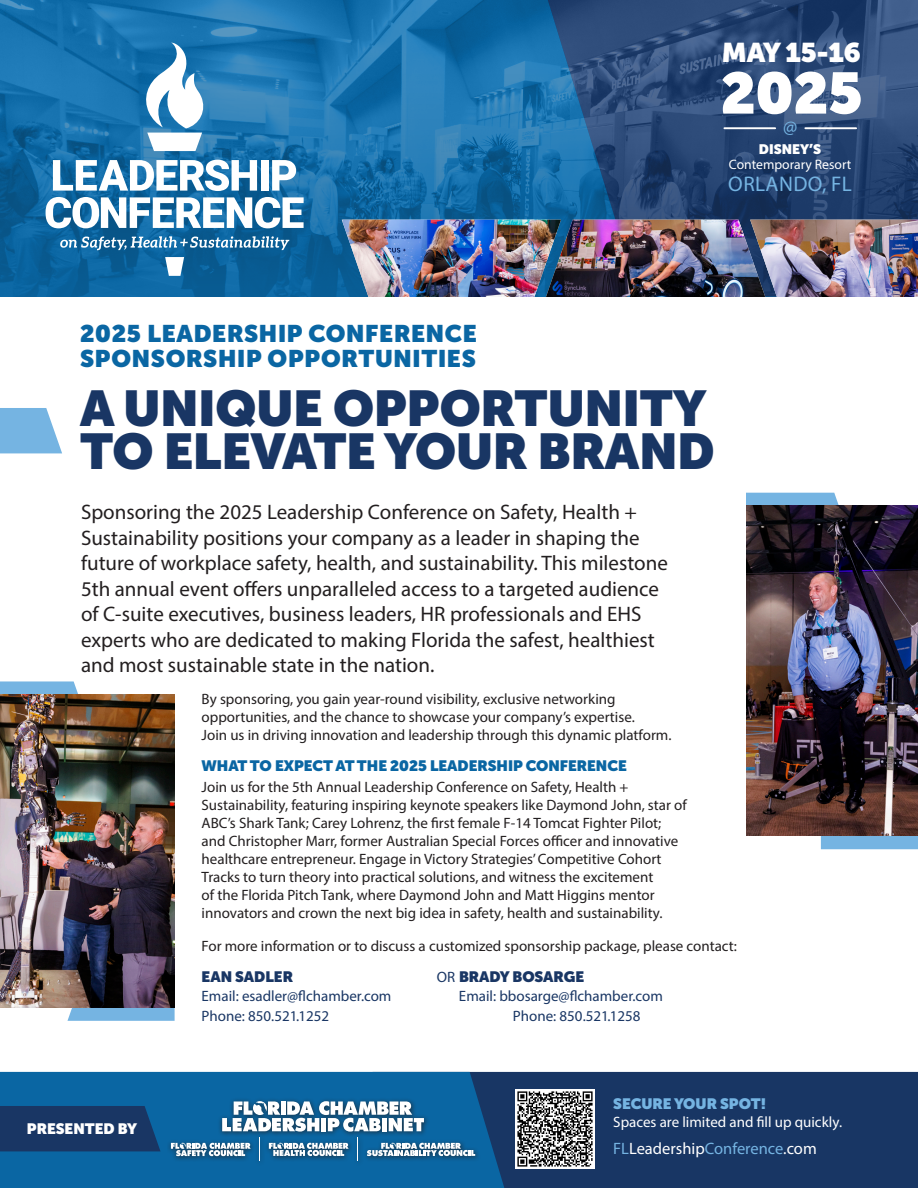
<style>
.page{position:relative;width:918px;height:1188px;background:#fff}
.page>*{position:absolute;margin:0;border:0;box-sizing:border-box;transform-origin:0 0}
.t1{font:900 57.9px "Museo Sans Display";color:#fff}
.t2{font:900 49.95px/43.5px "Museo Sans Display";color:#193664}
.t3{font:900 27px "Museo Sans Display";color:#fff}
.t4{font:900 24px/25.5px "Museo Sans Display";letter-spacing:.03em;color:#0a66a3}
.t5{font:21.3px "Myriad Pro";letter-spacing:.02em;color:#75b4e2}
.INTRO{font:21px/25.5px "Myriad Pro";color:#231f20}
.t6{font:19.35px "Myriad Pro";color:#75b4e2}
.t7{font:16.5px "Myriad Pro";color:#fff}
.body{font:15px/18px "Myriad Pro";color:#231f20}
.body_13{font:15px "Myriad Pro";color:#193664}
.body_medium{font:15px "Myriad Pro";color:#231f20}
.t8{font:900 15px "Museo Sans Display";color:#0a66a3}
.t9{font:15px "Myriad Pro";color:#fff}
.Name{font:900 15px "Museo Sans Display";color:#193664}
.t10{font:900 15px "Museo Sans Display";color:#75b4e2}
.t11{font:900 15px "Museo Sans Display";color:#fff}
.t12{font:13.65px/14.4px "Myriad Pro";color:#fff;text-align:center}
.s1{font-family:"Museo Sans Display";font-weight:900}
.s2{font-family:"Myriad Pro";font-weight:400}
.s3{color:#75b4e2}
</style>
<div class="page">
<div style="left:504px;top:1072px;width:414px;height:116px;background:#183664"></div>
<img style="left:0;top:0;width:548px;height:297px">
<img style="left:548px;top:0;width:370px;height:220px">
<svg style="left:0;top:408px;width:62px;height:45px;background:#86bde5"></svg>
<div style="left:0;top:1072px;width:504px;height:116px;background:#0a66a3"></div>
<svg style="left:53px;top:160px;width:204px;height:31px"></svg>
<div style="left:261px;top:160px;width:7px;height:31px;background:#fff"></div>
<svg style="left:272px;top:160px;width:24px;height:31px"></svg>
<svg style="left:46px;top:197px;width:258px;height:31px"></svg>
<svg style="left:60px;top:236px;width:229px;height:14px;background:#528eb5"></svg>
<svg style="left:165px;top:257px;width:19px;height:19px"></svg>
<svg style="left:142px;top:43px;width:65px;height:108px"></svg>
<svg style="left:0;top:681px;width:78px;height:13px"></svg>
<svg style="left:67px;top:1008px;width:108px;height:13px"></svg>
<img style="left:0;top:694px;width:175px;height:314px">
<img style="left:342px;top:220px;width:576px;height:77px">
<img style="left:546px;top:220px;width:219px;height:77px">
<hr style="left:724px;top:127px;width:51px;height:2px;background:#fff">
<hr style="left:805px;top:127px;width:51px;height:2px;background:#fff">
<div style="left:0;top:1106px;width:161px;height:45px;background:#193664"></div>
<div style="left:515px;top:1089px;width:79px;height:79px;background:#fff"></div>
<img style="left:517px;top:1091px;width:76px;height:76px">
<svg style="left:746px;top:493px;width:107px;height:54px"></svg>
<svg style="left:821px;top:836px;width:97px;height:13px"></svg>
<img style="left:747px;top:506px;width:171px;height:330px">
<div style="left:167px;top:1097px;width:313px;height:69px;background:#231f20;opacity:.75"></div>
<svg style="left:171px;top:1101px;width:304px;height:60px"></svg>
<p class="t3" style="left:722px;top:36px;width:140px">MAY 15-16</p>
<p class="t1" style="left:721px;top:60px;width:143px">2025</p>
<p class="t6" style="left:783px;top:115px;width:16px">@</p>
<p class="t12" style="left:729px;top:142px;width:124px"><span class="s1">DISNEY’S<br></span>Contemporary Resort</p>
<p class="t5" style="left:728px;top:171px;width:125px">ORLANDO, FL</p>
<p class="t4" style="left:80px;top:320px;width:398px">2025 LEADERSHIP CONFERENCE<br>SPONSORSHIP OPPORTUNITIES</p>
<p class="t2" style="left:80px;top:387px;width:636px">A UNIQUE OPPORTUNITY<br>TO ELEVATE YOUR BRAND</p>
<h2 class="INTRO" style="left:81px;top:499px;width:588px">Sponsoring the 2025 Leadership Conference on Safety, Health + Sustainability positions your company as a leader in shaping the future of workplace safety, health, and sustainability. This milestone 5th annual event offers unparalleled access to a targeted audience of C-suite executives, business leaders, HR professionals and EHS experts who are dedicated to making Florida the safest, healthiest and most sustainable state in the nation.</h2>
<p class="body" style="left:202px;top:689px;width:471px">By sponsoring, you gain year-round visibility, exclusive networking opportunities, and the chance to showcase your company’s expertise.<br>Join us in driving innovation and leadership through this dynamic platform.</p>
<p class="t8" style="left:202px;top:757px;width:427px">WHAT TO EXPECT AT THE 2025 LEADERSHIP CONFERENCE</p>
<p class="body" style="left:202px;top:778px;width:487px">Join us for the 5th Annual Leadership Conference on Safety, Health + Sustainability, featuring inspiring keynote speakers like Daymond John, star of ABC’s Shark Tank; Carey Lohrenz, the first female F-14 Tomcat Fighter Pilot; and Christopher Marr, former Australian Special Forces officer and innovative healthcare entrepreneur. Engage in Victory Strategies’ Competitive Cohort Tracks to turn theory into practical solutions, and witness the excitement<br>of the Florida Pitch Tank, where Daymond John and Matt Higgins mentor innovators and crown the next big idea in safety, health and sustainability.</p>
<p class="body_medium" style="left:202px;top:937px;width:537px">For more information or to discuss a customized sponsorship package, please contact:</p>
<p class="Name" style="left:202px;top:968px;width:93px">EAN SADLER</p>
<p class="Name" style="left:437px;top:968px;width:149px"><span class="s2">OR</span> BRADY BOSARGE</p>
<p class="body_13" style="left:202px;top:987px;width:191px">Email: esadler@flchamber.com</p>
<p class="body_13" style="left:459px;top:987px;width:205px">Email: bbosarge@flchamber.com</p>
<p class="body_13" style="left:202px;top:1006px;width:129px">Phone: 850.521.1252</p>
<p class="body_13" style="left:513px;top:1006px;width:129px">Phone: 850.521.1258</p>
<p class="t11" style="left:27px;top:1120px;width:112px">PRESENTED BY</p>
<p class="t10" style="left:613px;top:1095px;width:154px">SECURE YOUR SPOT!</p>
<p class="t9" style="left:613px;top:1113px;width:230px">Spaces are limited and fill up quickly.</p>
<p class="t7" style="left:613px;top:1138px;width:205px"><span class="s3">FL</span>Leadership<span class="s3">Conference</span>.com</p>
</div>
